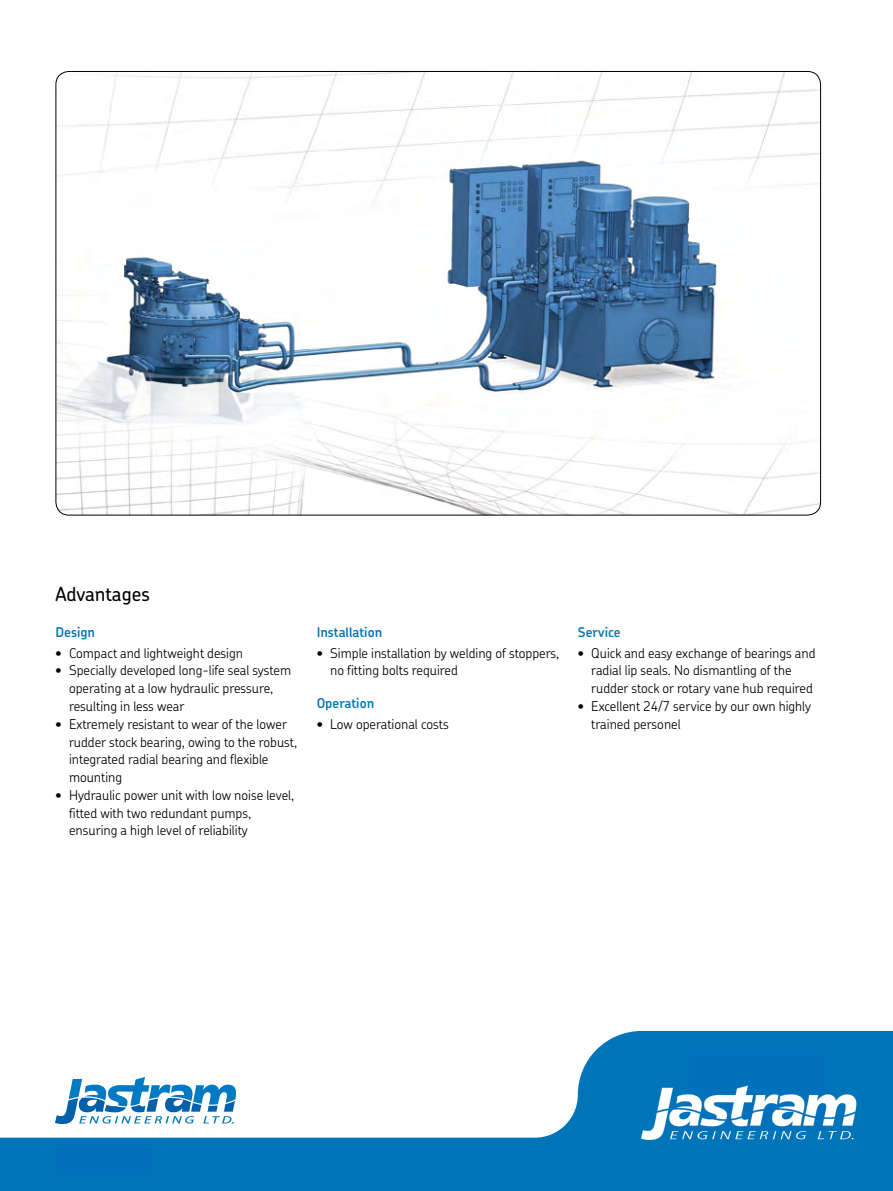
<style>
.page{position:relative;width:893px;height:1191px;background:#fff}
.page>*{position:absolute;margin:0;border:0;box-sizing:border-box;transform-origin:0 0}
.t1{font:500 19.5px "SKF Chevin";letter-spacing:-.005em;color:#000}
.t2{font:300 13.5px/17.9px "SKF Chevin";color:#000}
.t3{font:600 13.5px "SKF Chevin";color:#0074b8}
</style>
<div class="page">
<svg style="left:0;top:1031px;width:892px;height:160px;fill:#0074b8"></svg>
<img style="left:56px;top:71px;width:764px;height:444px">
<img style="left:26px;top:1039px;width:464px;height:36px">
<img style="left:26px;top:1075px;width:464px;height:49px">
<img style="left:55px;top:1078px;width:181px;height:45px">
<img style="left:689px;top:1051px;width:140px;height:3px">
<div style="left:56px;top:1143px;width:99px;height:31px;background:#0171bb"></div>
<img style="left:605px;top:1054px;width:287px;height:116px">
<h1 class="t1" style="left:56px;top:581px;width:96px">Advantages</h1>
<p class="t3" style="left:56px;top:623px;width:41px">Design</p>
<p class="t2" style="left:56px;top:644px;width:189px">• Compact and lightweight design</p>
<p class="t2" style="left:69px;top:661px;width:223px;text-indent:-14px">• Specially developed long-life seal system operating at a low hydraulic pressure, resulting in less wear</p>
<p class="t2" style="left:69px;top:715px;width:230px;text-indent:-14px">• Extremely resistant to wear of the lower rudder stock bearing, owing to the robust, integrated radial bearing and flexible mounting</p>
<p class="t2" style="left:69px;top:786px;width:227px;text-indent:-14px">• Hydraulic power unit with low noise level, fitted with two redundant pumps, ensuring a high level of reliability</p>
<p class="t3" style="left:316px;top:623px;width:67px">Installation</p>
<p class="t2" style="left:330px;top:644px;width:231px;text-indent:-14px">• Simple installation by welding of stoppers, no fitting bolts required</p>
<p class="t3" style="left:316px;top:694px;width:59px">Operation</p>
<p class="t2" style="left:316px;top:715px;width:134px">• Low operational costs</p>
<p class="t3" style="left:577px;top:623px;width:44px">Service</p>
<p class="t2" style="left:591px;top:644px;width:226px;text-indent:-14px">• Quick and easy exchange of bearings and radial lip seals. No dismantling of the rudder stock or rotary vane hub required</p>
<p class="t2" style="left:591px;top:697px;width:221px;text-indent:-14px">• Excellent 24/7 service by our own highly trained personel</p>
</div>
